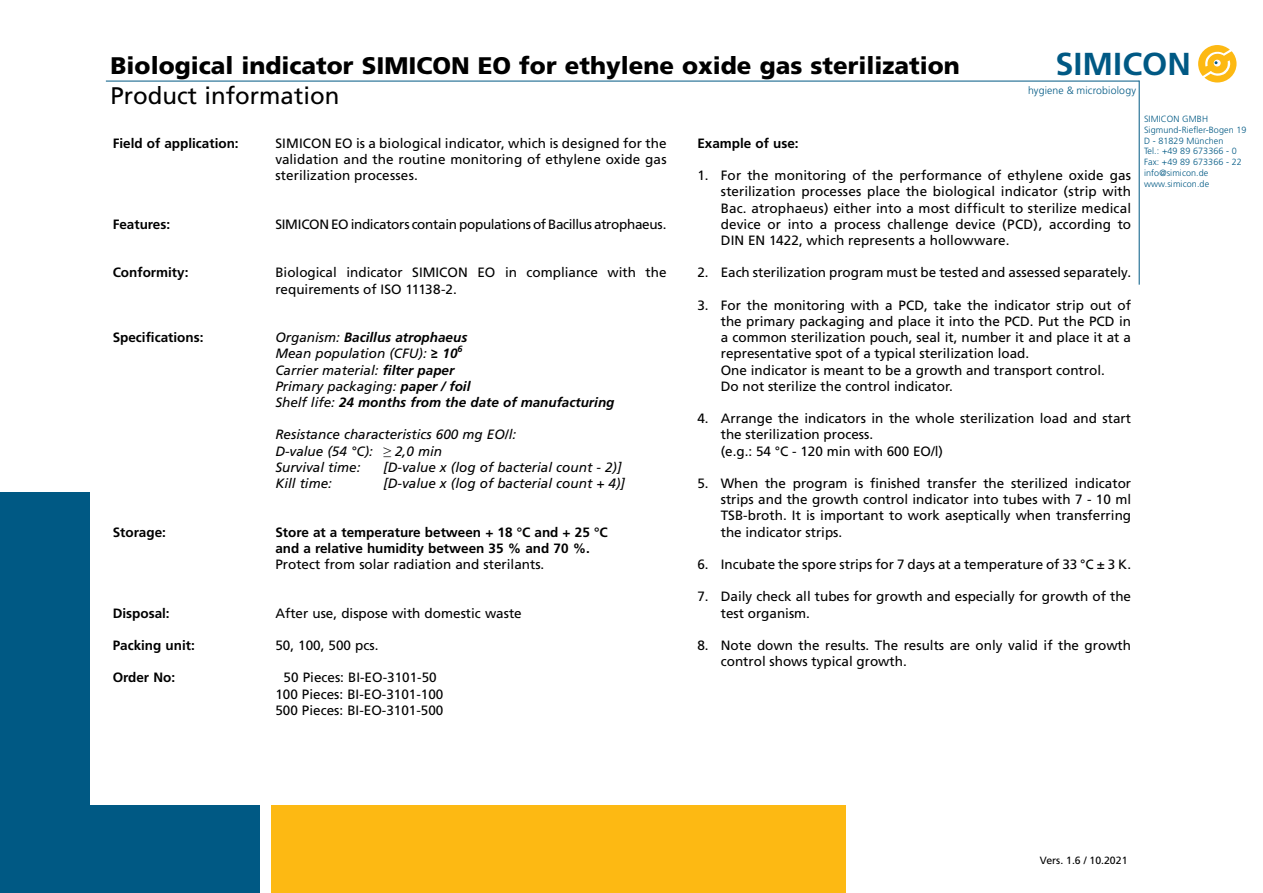
<style>
.page{position:relative;width:1263px;height:893px;background:#fff}
.page>*{position:absolute;margin:0;border:0;box-sizing:border-box;transform-origin:0 0}
.t1{font:700 31.8px "Frutiger";color:#005984}
.t2{font:900 24px "Frutiger";color:#000}
.t3{font:24px "Frutiger";color:#000}
.t4{font:13.5px/16.2px "Frutiger";color:#000}
.t5{font:700 13.5px/16.2px "Frutiger";color:#000}
.t6{font:italic 700 13.5px/16.2px "Frutiger";color:#000}
.t7{font:italic 13.5px/16.2px "Frutiger";color:#000}
.t8{font:13.5px "Frutiger";letter-spacing:-.025em;color:#000}
.t9{font:300 10.5px "Frutiger";letter-spacing:.015em;color:#005984}
.t10{font:10.5px "Frutiger";color:#000}
.t11{font:300 9px/10.8px "Frutiger";letter-spacing:.01em;color:#005984}
.s1{font-weight:400}
.s2{font-family:"Arial";font-style:normal;font-size:12px}
.s3{font-family:"Times New Roman";font-style:normal;font-size:14.25px}
</style>
<div class="page">
<div style="left:0;top:492px;width:90px;height:401px;background:#005984"></div>
<div style="left:4px;top:805px;width:255px;height:88px;background:#005984"></div>
<div style="left:272px;top:805px;width:574px;height:88px;background:#fdb913"></div>
<svg style="left:1198px;top:45px;width:38px;height:38px"></svg>
<hr style="left:106px;top:81px;width:1033px;height:1px;background:#005984">
<hr style="left:1139px;top:81px;width:1px;height:204px;background:#005984">
<h2 class="t2" style="left:111px;top:51px;width:851px">Biological indicator SIMICON EO for ethylene oxide gas sterilization</h2>
<h1 class="t1" style="left:1055px;top:45px;width:137px">SIMICON</h1>
<h2 class="t3" style="left:111px;top:81px;width:230px">Product information</h2>
<p class="t5" style="left:113px;top:135px;width:128px">Field of application:</p>
<p class="t9" style="left:1028px;top:84px;width:109px">hygiene &amp; microbiology</p>
<p class="t11" style="left:1144px;top:114px;width:104px">SIMICON GMBH<br>Sigmund-Riefler-Bogen 19<br>D - 81829 München<br>Tel.: +49 89 673366 - 0<br>Fax: +49 89 673366 - 22 info@simicon.de www.simicon.de</p>
<p class="t4" style="left:275px;top:135px;width:393px;text-align:justify">SIMICON EO is a biological indicator, which is designed for the validation and the routine monitoring of ethylene oxide gas sterilization processes.</p>
<p class="t8" style="left:275px;top:216px;width:393px">SIMICON EO indicators contain populations of Bacillus atrophaeus.</p>
<p class="t4" style="left:275px;top:265px;width:393px">Biological indicator SIMICON EO in compliance with the requirements of ISO 11138-2.</p>
<p class="t6" style="left:275px;top:329px;width:341px"><span class="s1">Organism:</span> Bacillus atrophaeus<br><span class="s1">Mean population (CFU):</span> <span class="s2">≥</span> 10<sup>6<br></sup><span class="s1">Carrier material:</span> filter paper<br><span class="s1">Primary packaging:</span> paper / foil<br><span class="s1">Shelf life:</span> 24 months from the date of manufacturing</p>
<p class="t7" style="left:275px;top:427px;width:242px">Resistance characteristics 600 mg EO/l:<br>D-value (54 °C): <span class="s3">≥</span> 2,0 min<br>Survival time:</p>
<p class="t5" style="left:697px;top:135px;width:103px">Example of use:</p>
<p class="t4" style="left:721px;top:167px;width:412px;text-align:justify;text-indent:-23px">1. For the monitoring of the performance of ethylene oxide gas sterilization processes place the biological indicator (strip with Bac. atrophaeus) either into a most difficult to sterilize medical device or into a process challenge device (PCD), according to DIN EN 1422, which represents a hollowware.</p>
<p class="t4" style="left:697px;top:265px;width:435px">2. Each sterilization program must be tested and assessed separately.</p>
<p class="t4" style="left:721px;top:297px;width:412px;text-indent:-23px">3. For the monitoring with a PCD, take the indicator strip out of the primary packaging and place it into the PCD. Put the PCD in a common sterilization pouch, seal it, number it and place it at a representative spot of a typical sterilization load.<br>One indicator is meant to be a growth and transport control.<br>Do not sterilize the control indicator.</p>
<p class="t4" style="left:721px;top:410px;width:412px;text-indent:-23px">4. Arrange the indicators in the whole sterilization load and start the sterilization process.<br>(e.g.: 54 °C - 120 min with 600 EO/l)</p>
<p class="t4" style="left:721px;top:475px;width:412px;text-align:justify;text-indent:-23px">5. When the program is finished transfer the sterilized indicator strips and the growth control indicator into tubes with 7 - 10 ml TSB-broth. It is important to work aseptically when transferring the indicator strips.</p>
<p class="t4" style="left:697px;top:556px;width:435px">6. Incubate the spore strips for 7 days at a temperature of 33 °C ± 3 K.</p>
<p class="t4" style="left:721px;top:589px;width:412px;text-indent:-23px">7. Daily check all tubes for growth and especially for growth of the test organism.</p>
<p class="t4" style="left:721px;top:637px;width:412px;text-indent:-23px">8. Note down the results. The results are only valid if the growth control shows typical growth.</p>
<p class="t5" style="left:113px;top:216px;width:59px">Features:</p>
<p class="t5" style="left:113px;top:265px;width:77px">Conformity:</p>
<p class="t5" style="left:113px;top:329px;width:92px">Specifications:</p>
<p class="t7" style="left:383px;top:459px;width:240px">[D-value x (log of bacterial count - 2)]</p>
<p class="t7" style="left:275px;top:475px;width:58px">Kill time:</p>
<p class="t7" style="left:383px;top:475px;width:243px">[D-value x (log of bacterial count + 4)]</p>
<p class="t5" style="left:275px;top:524px;width:334px">Store at a temperature between + 18 °C and + 25 °C and a relative humidity between 35 % and 70 %.</p>
<p class="t4" style="left:275px;top:556px;width:270px">Protect from solar radiation and sterilants.</p>
<p class="t4" style="left:275px;top:605px;width:248px">After use, dispose with domestic waste</p>
<p class="t4" style="left:275px;top:637px;width:105px">50, 100, 500 pcs.</p>
<p class="t4" style="left:275px;top:670px;width:170px;text-align:center">50 Pieces: BI-EO-3101-50<br>100 Pieces: BI-EO-3101-100<br>500 Pieces: BI-EO-3101-500</p>
<p class="t5" style="left:113px;top:524px;width:55px">Storage:</p>
<p class="t5" style="left:113px;top:605px;width:58px">Disposal:</p>
<p class="t5" style="left:113px;top:637px;width:84px">Packing unit:</p>
<p class="t5" style="left:113px;top:670px;width:64px">Order No:</p>
<p class="t10" style="left:1040px;top:854px;width:89px">Vers. 1.6 / 10.2021</p>
</div>
